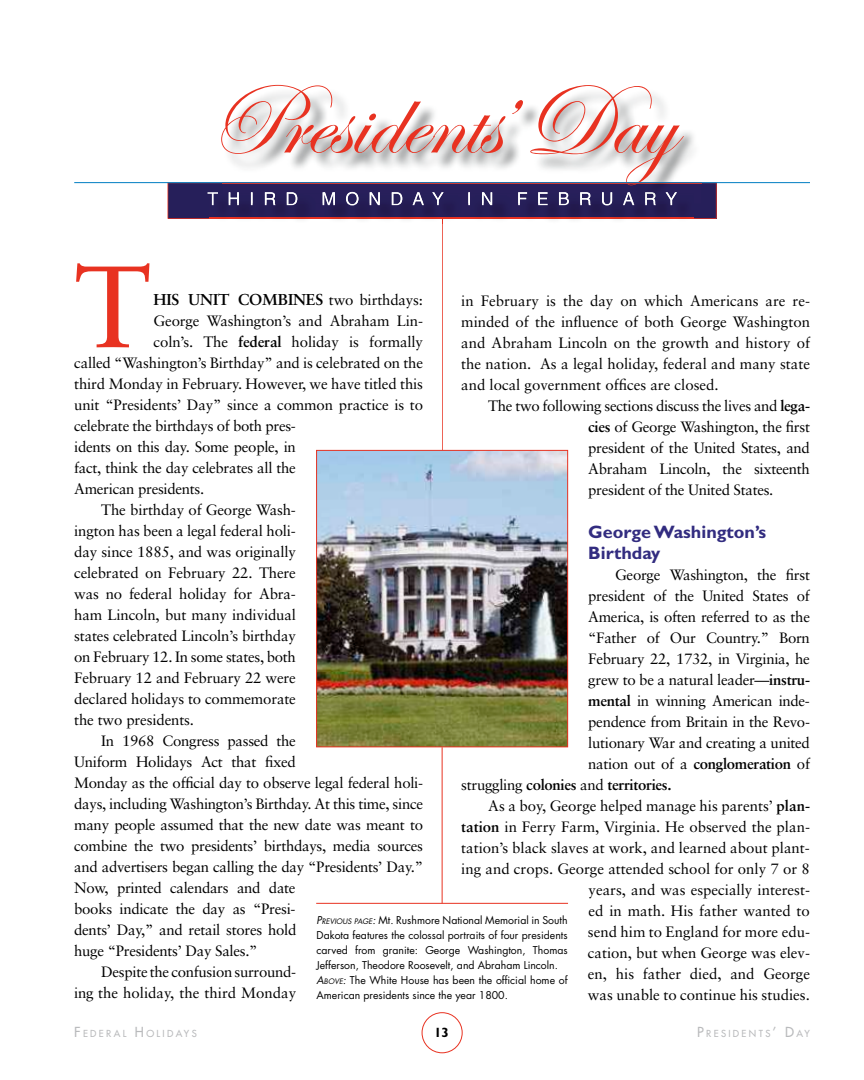
<style>
.page{position:relative;width:864px;height:1080px;background:#fff}
.page>*{position:absolute;margin:0;border:0;box-sizing:border-box;transform-origin:0 0}
.t1{font:115.8px "Sabon";color:#e83221}
.t2{font:700 18px/21px "Gill Sans";color:#322c80}
.t3{font:700 15.75px "Sabon";letter-spacing:-.015em;color:#000}
.t4{font:15px/21px "Sabon";letter-spacing:-.02em;color:#000;text-align:justify}
.t5{font:15px "Sabon";color:#000}
.t6{font:700 15px "Sabon";letter-spacing:-.02em;color:#000}
.t7{font:700 13.5px "Gill Sans";color:#000}
.t8{font:10.5px/15px "Futura";color:#000}
.t9{font:9.45px "Futura";letter-spacing:.25em;color:#b9babc}
.s1{font-weight:400;font-size:15px}
.s2{font-weight:700}
.s3{font-weight:400}
.s4{font-style:italic}
.s5{font-style:italic;font-size:7.35px}
.s6{font-size:13.5px}
</style>
<div class="page">
<div style="left:422px;top:1012px;width:40px;height:41px;border:1px solid #e83221;border-radius:50%"></div>
<hr style="left:316px;top:903px;width:252px;height:1px;background:#e83221">
<svg style="left:168px;top:183px;width:549px;height:37px"></svg>
<img style="left:223px;top:132px;width:478px;height:72px">
<img style="left:223px;top:194px;width:471px;height:10px">
<img style="left:230px;top:194px;width:93px;height:10px">
<img style="left:323px;top:192px;width:354px;height:12px">
<svg style="left:221px;top:85px;width:463px;height:100px"></svg>
<hr style="left:74px;top:182px;width:736px;height:1px;background:#007ec2">
<hr style="left:442px;top:219px;width:1px;height:231px;background:#e83221">
<hr style="left:442px;top:747px;width:1px;height:156px;background:#e83221">
<img style="left:318px;top:452px;width:248px;height:293px">
<div style="left:316px;top:450px;width:252px;height:297px;border:1px solid #e83221"></div>
<h1 class="t1" style="left:74px;top:238px;width:79px">T</h1>
<p class="t3" style="left:154px;top:290px;width:271px">HIS UNIT COMBINES <span class="s1">two birthdays:</span></p>
<p class="t4" style="left:154px;top:311px;width:271px">George Washington’s and Abraham Lin-</p>
<p class="t4" style="left:154px;top:332px;width:271px">coln’s. The <span class="s2">federal</span> holiday is formally</p>
<p class="t4" style="left:74px;top:353px;width:350px">called “Washington’s Birthday” and is celebrated on the</p>
<p class="t4" style="left:74px;top:374px;width:350px">third Monday in February. However, we have titled this</p>
<p class="t4" style="left:74px;top:395px;width:350px">unit “Presidents’ Day” since a common practice is to</p>
<p class="t4" style="left:74px;top:416px;width:223px">celebrate the birthdays of both pres-</p>
<p class="t4" style="left:74px;top:437px;width:223px">idents on this day. Some people, in</p>
<p class="t4" style="left:74px;top:458px;width:223px">fact, think the day celebrates all the</p>
<p class="t4" style="left:74px;top:479px;width:132px">American presidents.</p>
<p class="t4" style="left:101px;top:500px;width:196px">The birthday of George Wash-</p>
<p class="t4" style="left:74px;top:521px;width:223px">ington has been a legal federal holi-</p>
<p class="t4" style="left:74px;top:542px;width:223px">day since 1885, and was originally</p>
<p class="t4" style="left:74px;top:563px;width:223px">celebrated on February 22. There</p>
<p class="t4" style="left:74px;top:584px;width:223px">was no federal holiday for Abra-</p>
<p class="t4" style="left:74px;top:605px;width:223px">ham Lincoln, but many individual</p>
<p class="t4" style="left:74px;top:626px;width:223px">states celebrated Lincoln’s birthday</p>
<p class="t4" style="left:74px;top:647px;width:223px">on February 12. In some states, both</p>
<p class="t4" style="left:74px;top:668px;width:223px">February 12 and February 22 were</p>
<p class="t4" style="left:74px;top:689px;width:223px">declared holidays to commemorate</p>
<p class="t4" style="left:74px;top:710px;width:121px">the two presidents.</p>
<p class="t4" style="left:101px;top:731px;width:196px">In 1968 Congress passed the</p>
<p class="t4" style="left:74px;top:752px;width:223px">Uniform Holidays Act that fixed</p>
<p class="t4" style="left:74px;top:773px;width:350px">Monday as the official day to observe legal federal holi-</p>
<p class="t4" style="left:74px;top:794px;width:350px">days, including Washington’s Birthday. At this time, since</p>
<p class="t4" style="left:74px;top:815px;width:350px">many people assumed that the new date was meant to</p>
<p class="t4" style="left:74px;top:836px;width:350px">combine the two presidents’ birthdays, media sources</p>
<p class="t4" style="left:74px;top:857px;width:350px">and advertisers began calling the day “Presidents’ Day.”</p>
<p class="t4" style="left:74px;top:878px;width:223px">Now, printed calendars and date</p>
<p class="t4" style="left:74px;top:899px;width:223px">books indicate the day as “Presi-</p>
<p class="t4" style="left:74px;top:920px;width:224px">dents’ Day,” and retail stores hold</p>
<p class="t4" style="left:74px;top:941px;width:185px">huge “Presidents’ Day Sales.”</p>
<p class="t4" style="left:101px;top:962px;width:197px">Despite the confusion surround-</p>
<p class="t5" style="left:74px;top:984px;width:224px">ing the holiday, the third Monday</p>
<p class="t4" style="left:461px;top:290px;width:350px">in February is the day on which Americans are re&shy;minded of the influence of both George Washington and Abraham Lincoln on the growth and history of the nation. As a legal holiday, federal and many state and local government offices are closed.</p>
<p class="t4" style="left:588px;top:395px;width:223px;text-indent:-100px">The two following sections discuss the lives and <span class="s2">lega&shy;cies</span> of George Washington, the first president of the United States, and Abraham Lincoln, the sixteenth president of the United States.</p>
<p class="t2" style="left:588px;top:521px;width:179px">George Washington’s<br>Birthday</p>
<p class="t4" style="left:615px;top:564px;width:196px">George Washington, the first</p>
<p class="t4" style="left:588px;top:585px;width:223px">president of the United States of</p>
<p class="t4" style="left:588px;top:606px;width:223px">America, is often referred to as the</p>
<p class="t4" style="left:588px;top:627px;width:223px">“Father of Our Country.” Born</p>
<p class="t4" style="left:588px;top:648px;width:223px">February 22, 1732, in Virginia, he</p>
<p class="t4" style="left:588px;top:669px;width:223px">grew to be a natural leader— <span class="s2">instru-</span></p>
<p class="t4" style="left:588px;top:690px;width:223px"><span class="s2">mental</span> in winning American inde-</p>
<p class="t4" style="left:588px;top:711px;width:223px">pendence from Britain in the Revo-</p>
<p class="t4" style="left:588px;top:732px;width:223px">lutionary War and creating a united</p>
<p class="t4" style="left:588px;top:753px;width:223px">nation out of a <span class="s2">conglomeration</span> of</p>
<p class="t6" style="left:461px;top:775px;width:212px"><span class="s3">struggling</span> colonies <span class="s3">and</span> territories.</p>
<p class="t5" style="left:488px;top:796px;width:323px">As a boy, George helped manage his parents’ <span class="s2">plan-</span></p>
<p class="t5" style="left:461px;top:817px;width:350px"><span class="s2">tation</span> in Ferry Farm, Virginia. He observed the plan-</p>
<p class="t5" style="left:461px;top:838px;width:350px">tation’s black slaves at work, and learned about plant-</p>
<p class="t5" style="left:461px;top:859px;width:350px">ing and crops. George attended school for only 7 or 8</p>
<p class="t5" style="left:589px;top:880px;width:223px">years, and was especially interest-</p>
<p class="t5" style="left:589px;top:901px;width:223px">ed in math. His father wanted to</p>
<p class="t5" style="left:588px;top:922px;width:224px">send him to England for more edu-</p>
<p class="t5" style="left:588px;top:943px;width:224px">cation, but when George was elev-</p>
<p class="t5" style="left:588px;top:964px;width:224px">en, his father died, and George</p>
<p class="t5" style="left:588px;top:985px;width:224px">was unable to continue his studies.</p>
<p class="t8" style="left:317px;top:912px;width:253px"><span class="s4">P</span><span class="s5">REVIOUS PAGE</span><span class="s4">:</span> Mt. Rushmore National Memorial in South Dakota features the colossal portraits of four presidents carved from granite: George Washington, Thomas Jefferson, Theodore Roosevelt, and Abraham Lincoln.<br><span class="s4">A</span><span class="s5">BOVE</span><span class="s4">:</span> The White House has been the official home of American presidents since the year 1800.</p>
<p class="t9" style="left:74px;top:1027px;width:124px"><span class="s6">F</span>EDERAL <span class="s6">H</span>OLIDAYS</p>
<p class="t7" style="left:434px;top:1025px;width:16px">13</p>
<p class="t9" style="left:697px;top:1027px;width:114px"><span class="s6">P</span>RESIDENTS<span class="s6">’ D</span>AY</p>
</div>
